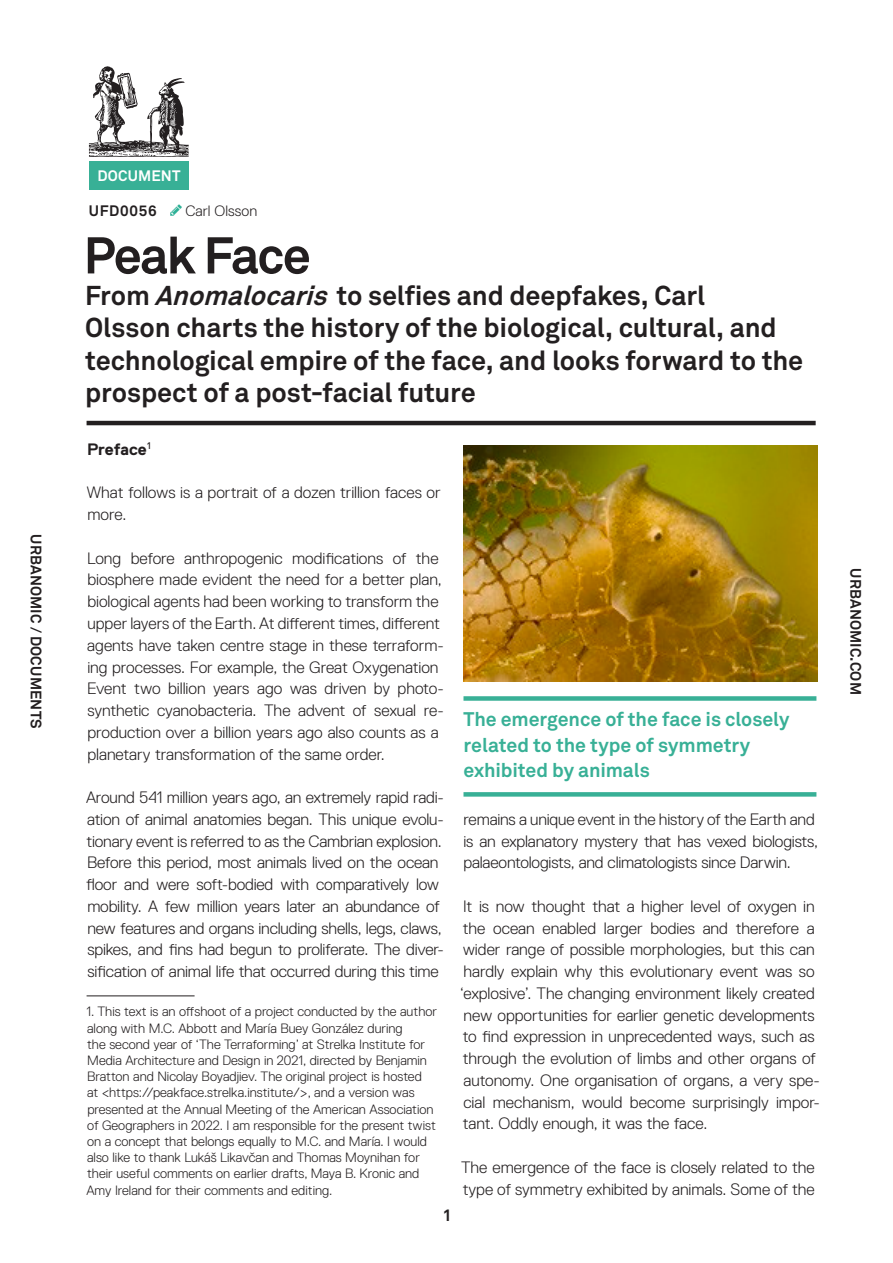
<style>
.page{position:relative;width:893px;height:1263px;background:#fff}
.page>*{position:absolute;margin:0;border:0;box-sizing:border-box;transform-origin:0 0}
.Title_text{font:700 51px "Akkurat Std";letter-spacing:-.04em;color:#231f20}
.Intro_Text{font:700 27px/32.4px "Akkurat Std";letter-spacing:-.005em;color:#231f20}
.pull_quote{font:700 19.5px/25.5px "Akkurat Std";letter-spacing:-.005em;color:#38b096}
.Body_Text{font:300 16.5px/21.8px "Replica Pro";letter-spacing:-.01em;color:#231f20}
.Body_Text-2{font:700 16.5px "Replica Pro";color:#231f20}
.t1{font:700 16.5px "Akkurat Std";color:#231f20}
.Body_Text-3{font:700 15px "Akkurat Std";letter-spacing:.015em;color:#231f20}
.Body_Text-4{font:300 15px "Replica Pro";letter-spacing:.005em;color:#231f20}
.t2{font:700 15px "Akkurat Std";letter-spacing:.01em;color:#fff}
.Body_Text-5{font:700 15px "Akkurat Std";letter-spacing:.045em;color:#231f20}
.footnote{font:300 13.5px/16.2px "Replica Pro";color:#231f20}
.s1{font-style:italic}
</style>
<div class="page">
<hr style="left:87px;top:995px;width:108px;height:1px;background:#231f20">
<svg style="left:89px;top:66px;width:100px;height:91px"></svg>
<div style="left:89px;top:161px;width:100px;height:29px;background:#38b096"></div>
<hr style="left:87px;top:421px;width:729px;height:4px;background:#231f20">
<svg style="left:170px;top:205px;width:11px;height:11px"></svg>
<div style="left:463px;top:696px;width:353px;height:5px;background:#38b096"></div>
<div style="left:463px;top:792px;width:353px;height:5px;background:#38b096"></div>
<img style="left:463px;top:446px;width:354px;height:235px">
<p class="Body_Text-3" style="left:45px;top:534px;width:196px;rotate:90deg">URBANOMIC / DOCUMENTS</p>
<p class="t2" style="left:98px;top:167px;width:84px">DOCUMENT</p>
<p class="Body_Text-5" style="left:89px;top:201px;width:69px">UFD0056</p>
<p class="Body_Text-4" style="left:185px;top:202px;width:73px">Carl Olsson</p>
<p class="Title_text" style="left:84px;top:224px;width:229px">Peak Face</p>
<p class="Intro_Text" style="left:85px;top:279px;width:720px">From <span class="s1">Anomalocaris</span>to selfies and deepfakes, Carl<br>Olsson charts the history of the biological, cultural, and technological empire of the face, and looks forward to the prospect of a post-facial future</p>
<p class="Body_Text-2" style="left:87px;top:440px;width:65px">Preface<sup>1</sup></p>
<p class="Body_Text" style="left:86px;top:482px;width:356px">What follows is a portrait of a dozen trillion faces or more.</p>
<p class="Body_Text" style="left:87px;top:547px;width:358px">Long before anthropogenic modifications of the biosphere made evident the need for a better plan, biological agents had been working to transform the upper layers of the Earth. At different times, different agents have taken centre stage in these terraform&shy;ing processes. For example, the Great Oxygenation Event two billion years ago was driven by photo&shy;synthetic cyanobacteria. The advent of sexual re&shy;production over a billion years ago also counts as a planetary transformation of the same order.</p>
<p class="Body_Text" style="left:86px;top:786px;width:359px">Around 541 million years ago, an extremely rapid radi&shy;ation of animal anatomies began. This unique evolu&shy;tionary event is referred to as the Cambrian explosion.<br>Before this period, most animals lived on the ocean floor and were soft-bodied with comparatively low mobility. A few million years later an abundance of new features and organs including shells, legs, claws, spikes, and fins had begun to proliferate. The diver&shy;sification of animal life that occurred during this time</p>
<p class="footnote" style="left:86px;top:1004px;width:352px">1. This text is an offshoot of a project conducted by the author along with M.C. Abbott and María Buey González during<br>the second year of ‘The Terraforming’ at Strelka Institute for Media Architecture and Design in 2021, directed by Benjamin Bratton and Nicolay Boyadjiev. The original project is hosted<br>at &lt;https://peakface.strelka.institute/&gt;, and a version was presented at the Annual Meeting of the American Association of Geographers in 2022. I am responsible for the present twist on a concept that belongs equally to M.C. and María. I would also like to thank Lukáš Likavčan and Thomas Moynihan for their useful comments on earlier drafts, Maya B. Kronic and Amy Ireland for their comments and editing.</p>
<p class="t1" style="left:443px;top:1205px;width:11px">1</p>
<p class="pull_quote" style="left:463px;top:706px;width:327px">The emergence of the face is closely related to the type of symmetry exhibited by animals</p>
<p class="Body_Text" style="left:463px;top:808px;width:356px">remains a unique event in the history of the Earth and is an explanatory mystery that has vexed biologists, palaeontologists, and climatologists since Darwin.</p>
<p class="Body_Text" style="left:460px;top:895px;width:361px">It is now thought that a higher level of oxygen in the ocean enabled larger bodies and therefore a wider range of possible morphologies, but this can hardly explain why this evolutionary event was so ‘explosive’. The changing environment likely created new opportunities for earlier genetic developments to find expression in unprecedented ways, such as through the evolution of limbs and other organs of autonomy. One organisation of organs, a very spe&shy;cial mechanism, would become surprisingly impor&shy;tant. Oddly enough, it was the face.</p>
<p class="Body_Text" style="left:461px;top:1156px;width:355px">The emergence of the face is closely related to the type of symmetry exhibited by animals. Some of the</p>
<p class="Body_Text-3" style="left:865px;top:568px;width:128px;rotate:90deg">URBANOMIC.COM</p>
</div>
